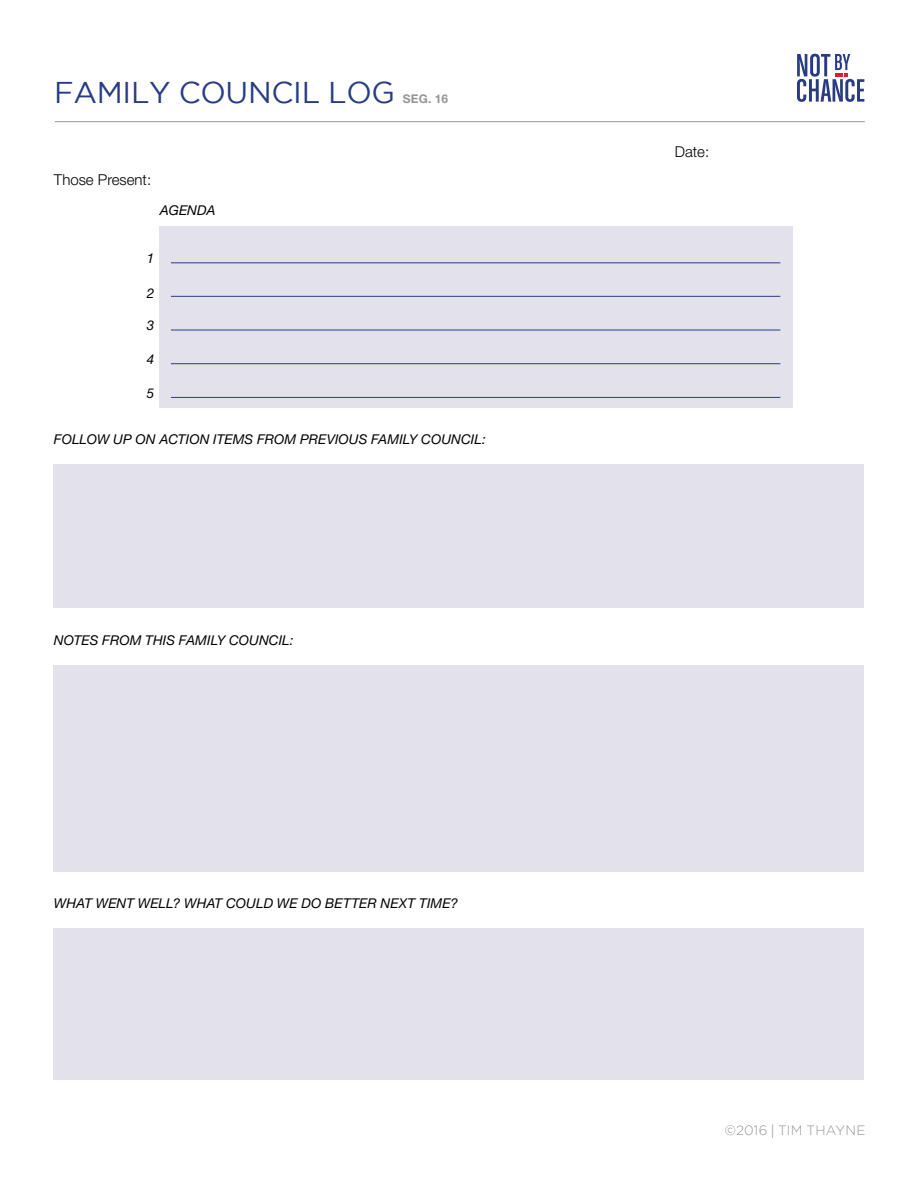
<style>
.page{position:relative;width:918px;height:1188px;background:#fff}
.page>*{position:absolute;margin:0;border:0;box-sizing:border-box;transform-origin:0 0}
.t1{font:30px "Gotham";letter-spacing:-.01em;color:#293c82}
.t2{font:300 15px "Helvetica Neue LT Std";color:#000}
.t3{font:italic 13.5px "Helvetica Neue LT Std";letter-spacing:.005em;color:#000}
.t4{font:300 13.5px "Gotham";letter-spacing:.015em;color:#939598}
.t5{font:700 12px "Helvetica Neue LT Std";color:#939598}
.s1{font-family:"Helvetica Neue LT Std"}
</style>
<div class="page">
<svg style="left:797px;top:54px;width:67px;height:48px"></svg>
<hr style="left:55px;top:121px;width:810px;height:1px;background:#939598">
<div style="left:160px;top:226px;width:633px;height:182px;background:#e3e1ec"></div>
<hr style="left:171px;top:263px;width:609px;height:1px;background:#293c82">
<hr style="left:171px;top:296px;width:609px;height:1px;background:#293c82">
<hr style="left:171px;top:330px;width:609px;height:1px;background:#293c82">
<hr style="left:171px;top:363px;width:609px;height:1px;background:#293c82">
<hr style="left:171px;top:397px;width:609px;height:1px;background:#293c82">
<div style="left:53px;top:464px;width:811px;height:144px;background:#e3e1ec"></div>
<div style="left:53px;top:665px;width:811px;height:207px;background:#e3e1ec"></div>
<div style="left:53px;top:928px;width:811px;height:152px;background:#e3e1ec"></div>
<h1 class="t1" style="left:54px;top:76px;width:342px">FAMILY COUNCIL LOG</h1>
<p class="t5" style="left:403px;top:91px;width:47px">SEG. 16</p>
<p class="t2" style="left:54px;top:171px;width:99px">Those Present:</p>
<p class="t3" style="left:160px;top:202px;width:57px">AGENDA</p>
<p class="t3" style="left:147px;top:250px;width:9px">1</p>
<p class="t3" style="left:147px;top:285px;width:9px">2</p>
<p class="t3" style="left:147px;top:317px;width:9px">3</p>
<p class="t3" style="left:147px;top:351px;width:9px">4</p>
<p class="t3" style="left:147px;top:385px;width:9px">5</p>
<p class="t3" style="left:54px;top:431px;width:433px">FOLLOW UP ON ACTION ITEMS FROM PREVIOUS FAMILY COUNCIL:</p>
<p class="t3" style="left:54px;top:633px;width:241px">NOTES FROM THIS FAMILY COUNCIL:</p>
<p class="t3" style="left:54px;top:896px;width:406px">WHAT WENT WELL? WHAT COULD WE DO BETTER NEXT TIME?</p>
<p class="t2" style="left:675px;top:142px;width:36px">Date:</p>
<p class="t4" style="left:725px;top:1123px;width:142px">©2016 <span class="s1">|</span> TIM THAYNE</p>
</div>
